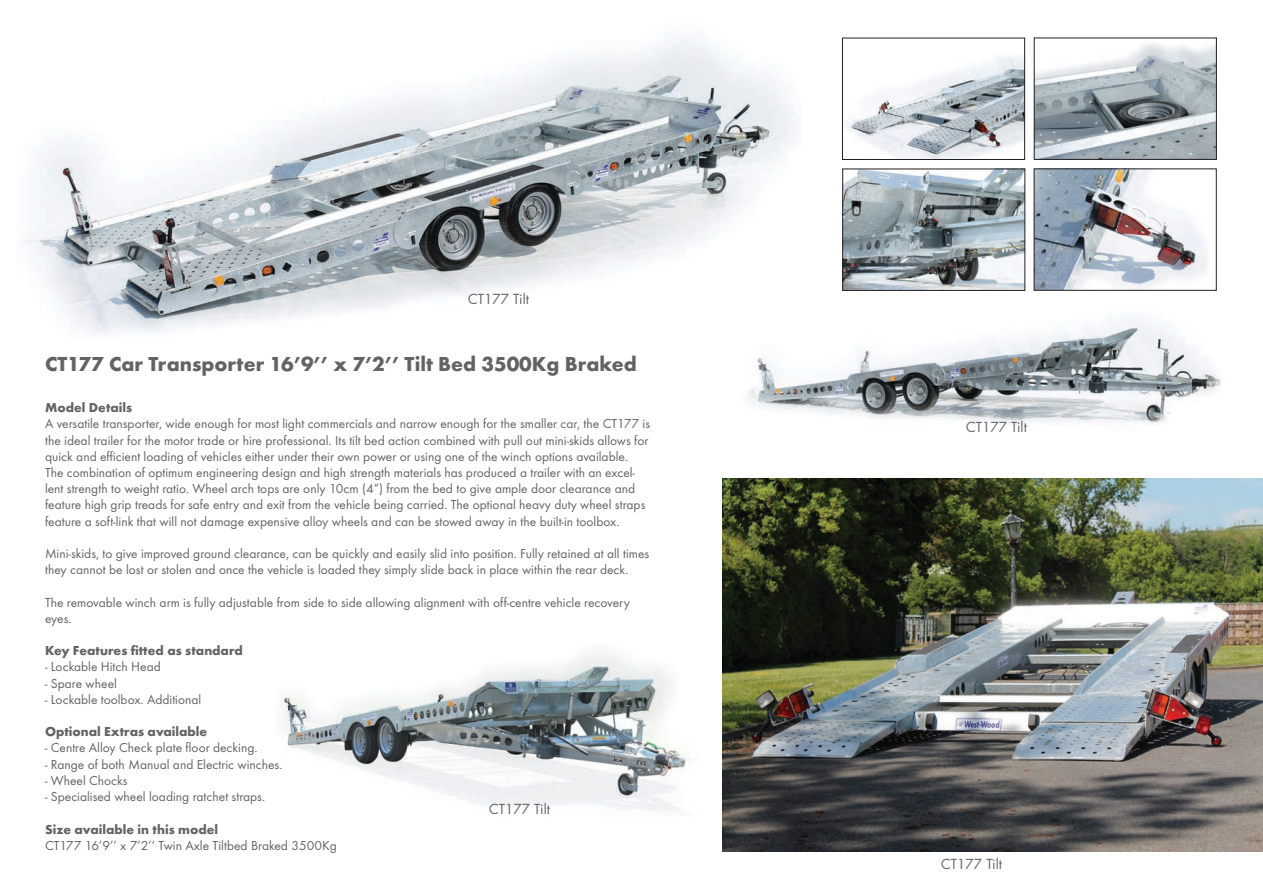
<style>
.page{position:relative;width:1263px;height:893px;background:#fff}
.page>*{position:absolute;margin:0;border:0;box-sizing:border-box;transform-origin:0 0}
.t1{font:700 21px "Futura T";color:#636366}
.t2{font:13.5px/16.2px "Futura T";color:#636366}
.t3{font:700 13.5px "Futura T";color:#636366}
.t4{font:13.5px "Futura";color:#636366}
</style>
<div class="page">
<img style="left:281px;top:652px;width:409px;height:163px">
<img style="left:23px;top:39px;width:773px;height:295px">
<img style="left:844px;top:171px;width:179px;height:118px">
<div style="left:842px;top:169px;width:183px;height:122px;border:1px solid #231f20"></div>
<img style="left:1036px;top:171px;width:171px;height:117px">
<img style="left:1036px;top:43px;width:178px;height:115px">
<div style="left:1034px;top:38px;width:182px;height:122px;border:1px solid #231f20"></div>
<img style="left:722px;top:478px;width:541px;height:374px">
<img style="left:845px;top:56px;width:178px;height:102px">
<div style="left:842px;top:38px;width:183px;height:122px;border:1px solid #231f20"></div>
<img style="left:739px;top:312px;width:482px;height:113px">
<p class="t4" style="left:468px;top:290px;width:62px">CT177 Tilt</p>
<h1 class="t1" style="left:45px;top:352px;width:593px">CT177 Car Transporter 16’9’’ x 7’2’’ Tilt Bed 3500Kg Braked</h1>
<p class="t3" style="left:45px;top:400px;width:89px">Model Details</p>
<p class="t2" style="left:45px;top:416px;width:606px">A versatile transporter, wide enough for most light commercials and narrow enough for the smaller car, the CT177 is the ideal trailer for the motor trade or hire professional. Its tilt bed action combined with pull out mini-skids allows for quick and efficient loading of vehicles either under their own power or using one of the winch options available.<br>The combination of optimum engineering design and high strength materials has produced a trailer with an excel&shy;lent strength to weight ratio. Wheel arch tops are only 10cm (4”) from the bed to give ample door clearance and feature high grip treads for safe entry and exit from the vehicle being carried. The optional heavy duty wheel straps feature a soft-link that will not damage expensive alloy wheels and can be stowed away in the built-in toolbox.</p>
<p class="t2" style="left:45px;top:545px;width:606px">Mini-skids, to give improved ground clearance, can be quickly and easily slid into position. Fully retained at all times they cannot be lost or stolen and once the vehicle is loaded they simply slide back in place within the rear deck.</p>
<p class="t2" style="left:45px;top:594px;width:586px">The removable winch arm is fully adjustable from side to side allowing alignment with off-centre vehicle recovery eyes.</p>
<p class="t3" style="left:45px;top:643px;width:200px">Key Features fitted as standard</p>
<p class="t2" style="left:45px;top:659px;width:117px">- Lockable Hitch Head</p>
<p class="t2" style="left:45px;top:675px;width:73px">- Spare wheel</p>
<p class="t2" style="left:45px;top:691px;width:158px">- Lockable toolbox. Additional</p>
<p class="t3" style="left:45px;top:724px;width:164px">Optional Extras available</p>
<p class="t2" style="left:45px;top:740px;width:214px">- Centre Alloy Check plate floor decking.</p>
<p class="t2" style="left:45px;top:756px;width:239px">- Range of both Manual and Electric winches.</p>
<p class="t2" style="left:45px;top:772px;width:84px">- Wheel Chocks</p>
<p class="t2" style="left:45px;top:788px;width:222px">- Specialised wheel loading ratchet straps.</p>
<p class="t3" style="left:45px;top:821px;width:175px">Size available in this model</p>
<p class="t2" style="left:45px;top:837px;width:293px">CT177 16’9’’ x 7’2’’ Twin Axle Tiltbed Braked 3500Kg</p>
<p class="t4" style="left:489px;top:799px;width:62px">CT177 Tilt</p>
<p class="t4" style="left:966px;top:417px;width:62px">CT177 Tilt</p>
<p class="t4" style="left:941px;top:855px;width:62px">CT177 Tilt</p>
</div>
